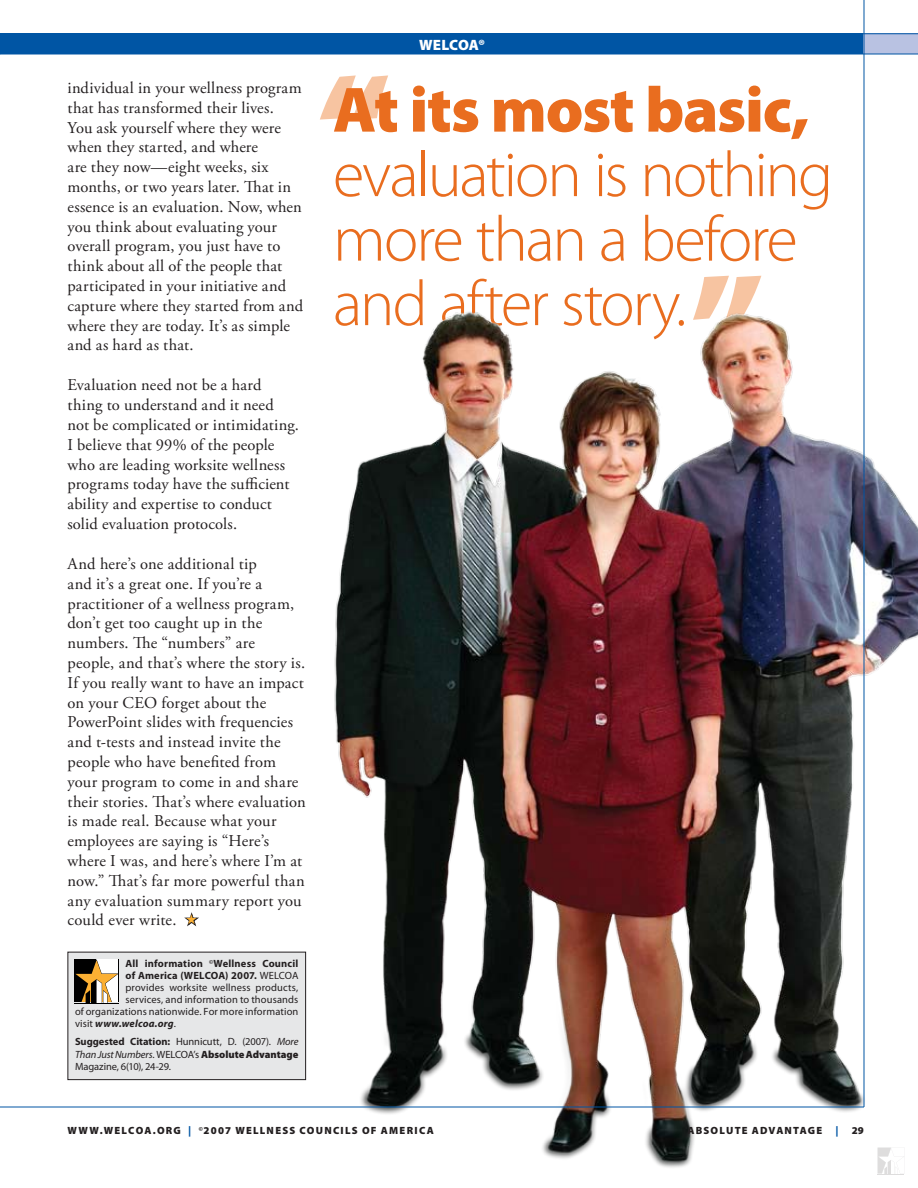
<style>
.page{position:relative;width:918px;height:1188px;background:#fff}
.page>*{position:absolute;margin:0;border:0;box-sizing:border-box;transform-origin:0 0}
.t1{font:900 150px "Myriad Pro";color:#f7c4a1}
.t2{font:300 64.5px/64.5px "Myriad Pro";letter-spacing:-.035em;color:#e96d1f}
.t3{font:900 64.5px "Myriad Pro";letter-spacing:-.02em;color:#e96d1f}
.t4{font:16.5px/19.8px "Adobe Garamond Pro";letter-spacing:.01em;color:#231f20}
.t5{font:900 15px "Myriad Pro";letter-spacing:-.005em;color:#fff}
.t6{font:10.5px/12px "Myriad Pro";letter-spacing:.01em;color:#231f20;text-align:justify}
.t7{font:900 10.5px "Myriad Pro";letter-spacing:.115em;color:#231f20}
.t8{font:700 10.5px "Myriad Pro";letter-spacing:.015em;color:#231f20}
.t9{font:italic 700 10.5px "Myriad Pro";letter-spacing:.02em;color:#231f20}
.s1{font-weight:400}
.s2{font-weight:400;font-style:normal}
.s3{font-weight:700}
.s4{font-style:italic}
.s5{font-weight:900}
.s6{color:#0055a4}
</style>
<div class="page">
<img style="left:330px;top:310px;width:588px;height:865px">
<div style="left:0;top:34px;width:918px;height:20px;background:#0055a4"></div>
<div style="left:864px;top:34px;width:54px;height:20px;background:#b9c2e2"></div>
<hr style="left:0;top:33px;width:918px;height:1px;background:#0055a4">
<hr style="left:0;top:54px;width:918px;height:1px;background:#0055a4">
<hr style="left:864px;top:0;width:1px;height:1107px;background:#0055a4">
<hr style="left:0;top:1107px;width:864px;height:1px;background:#0055a4">
<svg style="left:878px;top:1148px;width:26px;height:27px"></svg>
<div style="left:68px;top:952px;width:238px;height:128px;background:#e6e7e8"></div>
<div style="left:68px;top:952px;width:238px;height:128px;border:1px solid #231f20"></div>
<svg style="left:74px;top:959px;width:45px;height:44px;background:#928063"></svg>
<hr style="left:74px;top:1003px;width:45px;height:1px;background:#000">
<svg style="left:184px;top:912px;width:15px;height:15px"></svg>
<p class="t4" style="left:68px;top:78px;width:237px">individual in your wellness program that has transformed their lives.<br>You ask yourself where they were when they started, and where<br>are they now—eight weeks, six months, or two years later. That in essence is an evaluation. Now, when you think about evaluating your overall program, you just have to think about all of the people that participated in your initiative and capture where they started from and where they are today. It’s as simple and as hard as that.</p>
<p class="t4" style="left:68px;top:376px;width:233px">Evaluation need not be a hard thing to understand and it need not be complicated or intimidating.<br>I believe that 99% of the people who are leading worksite wellness programs today have the sufficient ability and expertise to conduct solid evaluation protocols.</p>
<p class="t4" style="left:68px;top:555px;width:240px">And here’s one additional tip<br>and it’s a great one. If you’re a practitioner of a wellness program, don’t get too caught up in the numbers. The “numbers” are people, and that’s where the story is.<br>If you really want to have an impact on your CEO forget about the<br>PowerPoint slides with frequencies and t-tests and instead invite the people who have benefited from your program to come in and share their stories. That’s where evaluation is made real. Because what your employees are saying is “Here’s where I was, and here’s where I’m at now.” That’s far more powerful than any evaluation summary report you could ever write.</p>
<p class="t8" style="left:125px;top:958px;width:175px">All information <sup>©</sup>Wellness Council</p>
<p class="t8" style="left:125px;top:970px;width:175px">of America (WELCOA) 2007. <span class="s1">WELCOA</span></p>
<p class="t6" style="left:125px;top:982px;width:175px">provides worksite wellness products,</p>
<p class="t6" style="left:125px;top:994px;width:175px">services, and information to thousands</p>
<p class="t6" style="left:75px;top:1006px;width:225px">of organizations nationwide. For more information</p>
<p class="t9" style="left:75px;top:1018px;width:102px"><span class="s2">visit</span> www.welcoa.org<span class="s2">.</span></p>
<p class="t6" style="left:75px;top:1036px;width:225px"><span class="s3">Suggested Citation:</span> Hunnicutt, D. (2007). <span class="s4">More Than Just Numbers.</span> WELCOA’s <span class="s5">Absolute Advantage </span>Magazine, 6(10), 24-29.</p>
<p class="t5" style="left:419px;top:36px;width:68px">WELCOA®</p>
<h1 class="t1" style="left:316px;top:44px;width:76px">“</h1>
<h2 class="t3" style="left:333px;top:73px;width:478px">At its most basic,</h2>
<h2 class="t2" style="left:333px;top:143px;width:502px">evaluation is nothing more than a before and after story.</h2>
<h1 class="t1" style="left:690px;top:244px;width:76px">”</h1>
<p class="t7" style="left:67px;top:1124px;width:368px">WWW.WELCOA.ORG <span class="s6">|</span> <sup>©</sup>2007 WELLNESS COUNCILS OF AMERICA</p>
<p class="t7" style="left:687px;top:1124px;width:153px">ABSOLUTE ADVANTAGE <span class="s6">|</span></p>
<p class="t7" style="left:852px;top:1124px;width:14px">29</p>
</div>
